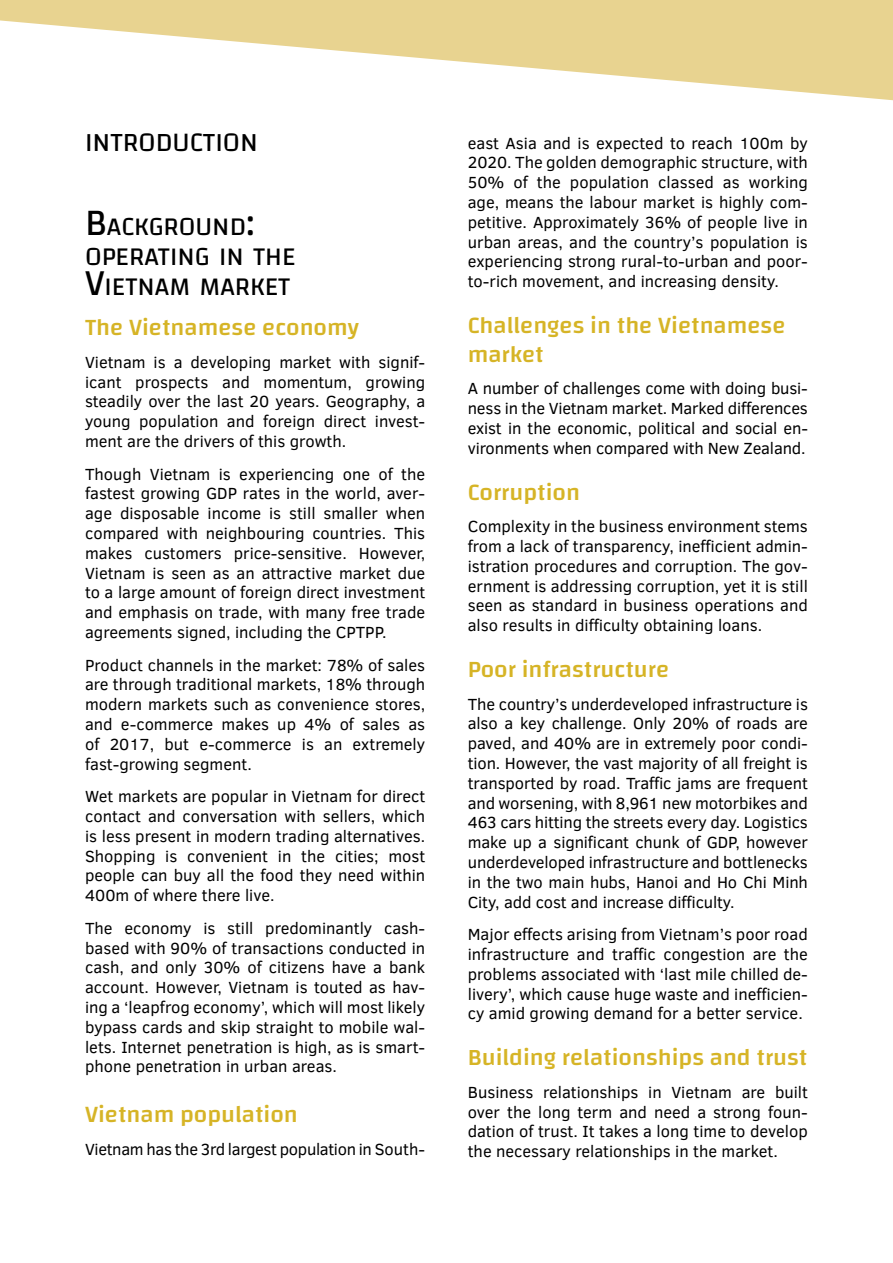
<style>
.page{position:relative;width:893px;height:1263px;background:#fff}
.page>*{position:absolute;margin:0;border:0;box-sizing:border-box;transform-origin:0 0}
.t1{font:27px "Changa";color:#000}
.t2{font:26.25px/30px "Changa";color:#000}
.t3{font:500 24px/28.8px "Changa";color:#d6b426}
.t4{font:16.5px/19.8px "Clear Sans";color:#000;text-align:justify}
.t5{font:16.5px "Clear Sans";letter-spacing:-.02em;color:#000}
.s1{font-size:37.5px}
</style>
<div class="page">
<svg style="left:0;top:0;width:893px;height:101px;fill:#e8d390"></svg>
<h1 class="t1" style="left:85px;top:126px;width:174px">INTRODUCTION</h1>
<h2 class="t2" style="left:85px;top:211px;width:212px"><span class="s1">B</span>ACKGROUND<span class="s1">:<br></span>OPERATING IN THE<br><span class="s1">V</span>IETNAM MARKET</h2>
<h3 class="t3" style="left:85px;top:313px;width:275px">The Vietnamese economy</h3>
<p class="t4" style="left:85px;top:352px;width:342px">Vietnam is a developing market with signif&shy;icant prospects and momentum, growing steadily over the last 20 years. Geography, a young population and foreign direct invest&shy;ment are the drivers of this growth.</p>
<p class="t4" style="left:85px;top:464px;width:342px">Though Vietnam is experiencing one of the fastest growing GDP rates in the world, aver&shy;age disposable income is still smaller when compared with neighbouring countries. This makes customers price-sensitive. However, Vietnam is seen as an attractive market due to a large amount of foreign direct investment and emphasis on trade, with many free trade agreements signed, including the CPTPP.</p>
<p class="t4" style="left:85px;top:655px;width:342px">Product channels in the market: 78% of sales are through traditional markets, 18% through modern markets such as convenience stores, and e-commerce makes up 4% of sales as of 2017, but e-commerce is an extremely fast-growing segment.</p>
<p class="t4" style="left:85px;top:786px;width:342px">Wet markets are popular in Vietnam for direct contact and conversation with sellers, which is less present in modern trading alternatives.<br>Shopping is convenient in the cities; most people can buy all the food they need within 400m of where there live.</p>
<p class="t4" style="left:85px;top:918px;width:342px">The economy is still predominantly cash&shy;based with 90% of transactions conducted in cash, and only 30% of citizens have a bank account. However, Vietnam is touted as hav&shy;ing a ‘leapfrog economy’, which will most likely bypass cards and skip straight to mobile wal&shy;lets. Internet penetration is high, as is smart&shy;phone penetration in urban areas.</p>
<h3 class="t3" style="left:85px;top:1100px;width:214px">Vietnam population</h3>
<p class="t5" style="left:85px;top:1138px;width:342px">Vietnam has the 3rd largest population in South-</p>
<p class="t4" style="left:468px;top:133px;width:342px">east Asia and is expected to reach 100m by 2020. The golden demographic structure, with 50% of the population classed as working age, means the labour market is highly com&shy;petitive. Approximately 36% of people live in urban areas, and the country’s population is experiencing strong rural-to-urban and poor&shy;to-rich movement, and increasing density.</p>
<h3 class="t3" style="left:468px;top:310px;width:319px">Challenges in the Vietnamese market</h3>
<p class="t4" style="left:468px;top:379px;width:342px">A number of challenges come with doing busi&shy;ness in the Vietnam market. Marked differences exist in the economic, political and social en&shy;vironments when compared with New Zealand.</p>
<h3 class="t3" style="left:468px;top:477px;width:114px">Corruption</h3>
<p class="t4" style="left:468px;top:516px;width:342px">Complexity in the business environment stems from a lack of transparency, inefficient admin&shy;istration procedures and corruption. The gov&shy;ernment is addressing corruption, yet it is still seen as standard in business operations and also results in difficulty obtaining loans.</p>
<h3 class="t3" style="left:468px;top:654px;width:203px">Poor infrastructure</h3>
<p class="t4" style="left:468px;top:694px;width:342px">The country’s underdeveloped infrastructure is also a key challenge. Only 20% of roads are paved, and 40% are in extremely poor condi&shy;tion. However, the vast majority of all freight is transported by road. Traffic jams are frequent and worsening, with 8,961 new motorbikes and 463 cars hitting the streets every day. Logistics make up a significant chunk of GDP, however underdeveloped infrastructure and bottlenecks in the two main hubs, Hanoi and Ho Chi Minh City, add cost and increase difficulty.</p>
<p class="t4" style="left:468px;top:924px;width:342px">Major effects arising from Vietnam’s poor road infrastructure and traffic congestion are the problems associated with ‘last mile chilled de&shy;livery’, which cause huge waste and inefficien&shy;cy amid growing demand for a better service.</p>
<h3 class="t3" style="left:468px;top:1042px;width:341px">Building relationships and trust</h3>
<p class="t4" style="left:468px;top:1082px;width:342px">Business relationships in Vietnam are built over the long term and need a strong foun&shy;dation of trust. It takes a long time to develop the necessary relationships in the market.</p>
</div>
